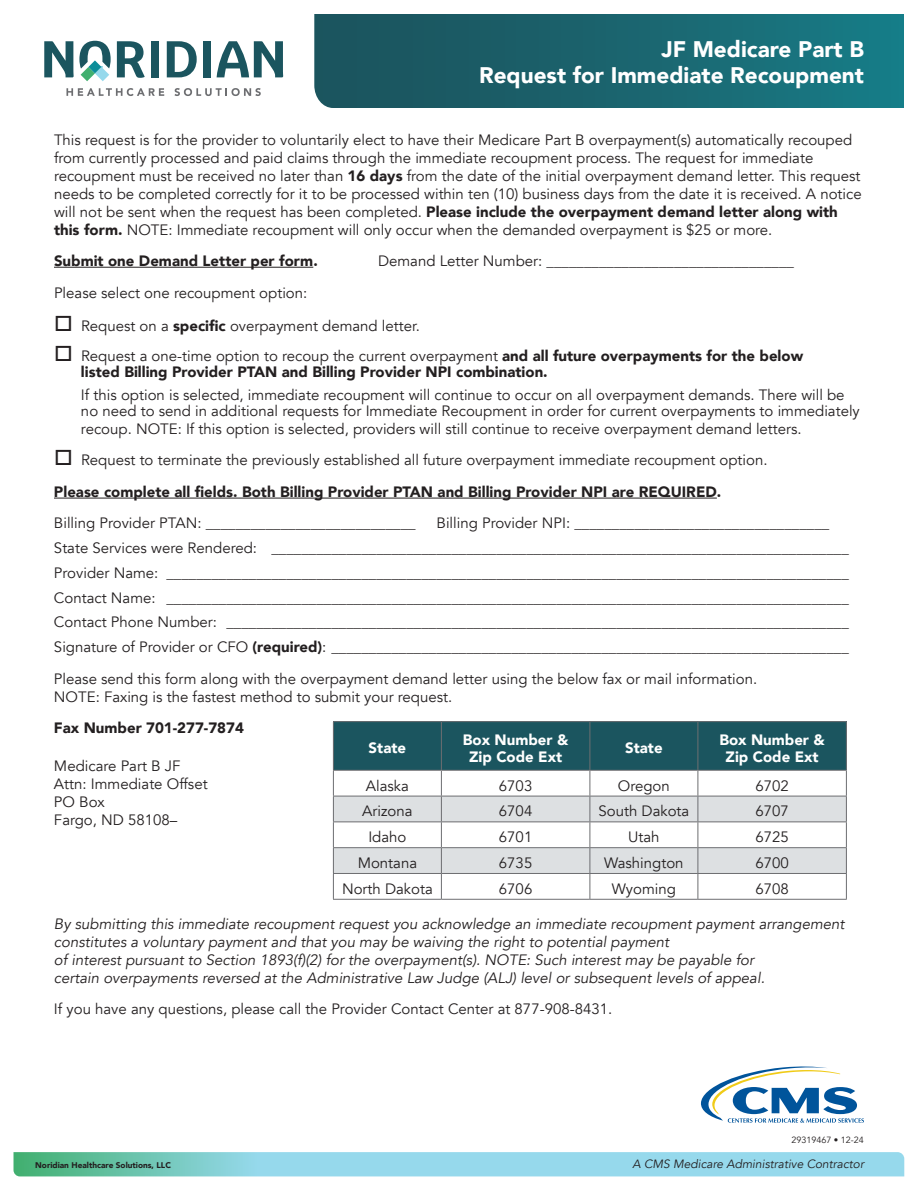
<style>
.page{position:relative;width:918px;height:1188px;background:#fff}
.page>*{position:absolute;margin:0;border:0;box-sizing:border-box;transform-origin:0 0}
.t1{font:900 22.5px/25.5px "Avenir";color:#fff;text-align:right}
.t2{font:15px/18px "Avenir";color:#231f20}
.t3{font:italic 15px/18px "Avenir";color:#231f20}
.t4{font:900 15px/16.2px "Avenir";color:#231f20}
.t5{font:900 15px/16.5px "Avenir";color:#fff;text-align:center}
.t6{font:italic 12px "Avenir";color:#231f20}
.t7{font:9px "Avenir";color:#231f20}
.t8{font:900 8.25px "Avenir";color:#231f20}
.s1{font-weight:900}
.s2{font-weight:400}
</style>
<div class="page">
<svg style="left:14px;top:1152px;width:890px;height:24px;background:#8ad3da"></svg>
<svg style="left:314px;top:14px;width:590px;height:94px;background:#1a656f"></svg>
<svg style="left:66px;top:88px;width:98px;height:8px"></svg>
<svg style="left:174px;top:88px;width:87px;height:8px"></svg>
<svg style="left:117px;top:41px;width:28px;height:37px"></svg>
<div style="left:151px;top:41px;width:8px;height:36px;background:#1b555f"></div>
<svg style="left:167px;top:41px;width:30px;height:36px"></svg>
<div style="left:203px;top:41px;width:8px;height:36px;background:#1b555f"></div>
<svg style="left:217px;top:41px;width:66px;height:36px"></svg>
<svg style="left:44px;top:41px;width:67px;height:40px"></svg>
<svg style="left:701px;top:1066px;width:163px;height:57px"></svg>
<hr style="left:54px;top:267px;width:259px;height:1px;background:#231f20">
<hr style="left:54px;top:498px;width:663px;height:1px;background:#231f20">
<div style="left:333px;top:722px;width:108px;height:48px;background:#1b555f"></div>
<div style="left:441px;top:722px;width:149px;height:48px;background:#1b555f"></div>
<div style="left:590px;top:722px;width:108px;height:48px;background:#1b555f"></div>
<div style="left:698px;top:722px;width:148px;height:48px;background:#1b555f"></div>
<div style="left:333px;top:796px;width:108px;height:26px;background:#dde0e2"></div>
<div style="left:441px;top:796px;width:149px;height:26px;background:#dde0e2"></div>
<div style="left:590px;top:796px;width:108px;height:26px;background:#dde0e2"></div>
<div style="left:698px;top:796px;width:148px;height:26px;background:#dde0e2"></div>
<div style="left:333px;top:848px;width:108px;height:25px;background:#dde0e2"></div>
<div style="left:441px;top:848px;width:149px;height:25px;background:#dde0e2"></div>
<div style="left:590px;top:848px;width:108px;height:25px;background:#dde0e2"></div>
<div style="left:698px;top:848px;width:148px;height:25px;background:#dde0e2"></div>
<hr style="left:333px;top:721px;width:108px;height:1px;background:#6d6e71">
<hr style="left:333px;top:722px;width:1px;height:48px;background:#6d6e71">
<hr style="left:441px;top:721px;width:149px;height:1px;background:#6d6e71">
<hr style="left:441px;top:722px;width:1px;height:48px;background:#6d6e71">
<hr style="left:590px;top:721px;width:108px;height:1px;background:#6d6e71">
<hr style="left:590px;top:722px;width:1px;height:48px;background:#6d6e71">
<hr style="left:698px;top:721px;width:149px;height:1px;background:#6d6e71">
<hr style="left:698px;top:722px;width:1px;height:48px;background:#6d6e71">
<hr style="left:846px;top:722px;width:1px;height:48px;background:#6d6e71">
<hr style="left:333px;top:770px;width:108px;height:1px;background:#6d6e71">
<hr style="left:441px;top:770px;width:149px;height:1px;background:#6d6e71">
<hr style="left:590px;top:770px;width:108px;height:1px;background:#6d6e71">
<hr style="left:698px;top:770px;width:149px;height:1px;background:#6d6e71">
<hr style="left:333px;top:796px;width:108px;height:1px;background:#6d6e71">
<hr style="left:441px;top:796px;width:149px;height:1px;background:#6d6e71">
<hr style="left:590px;top:796px;width:108px;height:1px;background:#6d6e71">
<hr style="left:698px;top:796px;width:149px;height:1px;background:#6d6e71">
<hr style="left:333px;top:822px;width:108px;height:1px;background:#6d6e71">
<hr style="left:441px;top:822px;width:149px;height:1px;background:#6d6e71">
<hr style="left:590px;top:822px;width:108px;height:1px;background:#6d6e71">
<hr style="left:698px;top:822px;width:149px;height:1px;background:#6d6e71">
<hr style="left:333px;top:847px;width:108px;height:1px;background:#6d6e71">
<hr style="left:441px;top:847px;width:149px;height:1px;background:#6d6e71">
<hr style="left:590px;top:847px;width:108px;height:1px;background:#6d6e71">
<hr style="left:698px;top:847px;width:149px;height:1px;background:#6d6e71">
<hr style="left:333px;top:873px;width:108px;height:1px;background:#6d6e71">
<svg style="left:333px;top:771px;width:1px;height:128px"></svg>
<hr style="left:441px;top:873px;width:149px;height:1px;background:#6d6e71">
<svg style="left:441px;top:771px;width:1px;height:128px"></svg>
<hr style="left:590px;top:873px;width:108px;height:1px;background:#6d6e71">
<svg style="left:590px;top:771px;width:1px;height:128px"></svg>
<hr style="left:698px;top:873px;width:149px;height:1px;background:#6d6e71">
<svg style="left:698px;top:771px;width:1px;height:128px"></svg>
<svg style="left:846px;top:771px;width:1px;height:128px"></svg>
<hr style="left:333px;top:899px;width:108px;height:1px;background:#6d6e71">
<hr style="left:441px;top:899px;width:149px;height:1px;background:#6d6e71">
<hr style="left:590px;top:899px;width:108px;height:1px;background:#6d6e71">
<hr style="left:698px;top:899px;width:149px;height:1px;background:#6d6e71">
<h1 class="t1" style="left:479px;top:36px;width:386px">JF Medicare Part B<br>Request for Immediate Recoupment</h1>
<p class="t2" style="left:54px;top:131px;width:809px">This request is for the provider to voluntarily elect to have their Medicare Part B overpayment(s) automatically recouped from currently processed and paid claims through the immediate recoupment process. The request for immediate recoupment must be received no later than <span class="s1">16 days</span> from the date of the initial overpayment demand letter. This request needs to be completed correctly for it to be processed within ten (10) business days from the date it is received. A notice will not be sent when the request has been completed. <span class="s1">Please include the overpayment demand letter along with this form.</span> NOTE: Immediate recoupment will only occur when the demanded overpayment is $25 or more.</p>
<p class="t4" style="left:54px;top:252px;width:265px">Submit one Demand Letter per form.</p>
<p class="t2" style="left:378px;top:252px;width:418px">Demand Letter Number: _________________________________</p>
<p class="t2" style="left:54px;top:284px;width:255px">Please select one recoupment option:</p>
<p class="t2" style="left:54px;top:317px;width:368px">□ Request on a <span class="s1">specific</span> overpayment demand letter.</p>
<p class="t4" style="left:81px;top:347px;width:724px;text-indent:-27px">□ <span class="s2">Request a one-time option to recoup the current overpayment</span> and all future overpayments for the below listed Billing Provider PTAN and Billing Provider NPI combination.</p>
<p class="t2" style="left:81px;top:387px;width:780px;line-height:16.2px">If this option is selected, immediate recoupment will continue to occur on all overpayment demands. There will be no need to send in additional requests for Immediate Recoupment in order for current overpayments to immediately</p>
<p class="t2" style="left:81px;top:420px;width:722px">recoup. NOTE: If this option is selected, providers will still continue to receive overpayment demand letters.</p>
<p class="t2" style="left:54px;top:452px;width:715px">□ Request to terminate the previously established all future overpayment immediate recoupment option.</p>
<p class="t4" style="left:54px;top:483px;width:669px">Please complete all fields. Both Billing Provider PTAN and Billing Provider NPI are REQUIRED.</p>
<p class="t2" style="left:54px;top:515px;width:363px">Billing Provider PTAN: ____________________________</p>
<p class="t2" style="left:437px;top:515px;width:394px">Billing Provider NPI: __________________________________</p>
<p class="t2" style="left:54px;top:539px;width:797px">State Services were Rendered: _____________________________________________________________________________</p>
<p class="t2" style="left:54px;top:564px;width:797px">Provider Name: ___________________________________________________________________________________________</p>
<p class="t2" style="left:54px;top:589px;width:797px">Contact Name: ___________________________________________________________________________________________</p>
<p class="t2" style="left:54px;top:614px;width:797px">Contact Phone Number: ___________________________________________________________________________________</p>
<p class="t2" style="left:54px;top:638px;width:796px">Signature of Provider or CFO <span class="s1">(required)</span>: _____________________________________________________________________</p>
<p class="t2" style="left:54px;top:670px;width:705px">Please send this form along with the overpayment demand letter using the below fax or mail information.<br>NOTE: Faxing is the fastest method to submit your request.</p>
<p class="t4" style="left:54px;top:719px;width:191px">Fax Number 701-277-7874</p>
<p class="t2" style="left:54px;top:758px;width:155px">Medicare Part B JF<br>Attn: Immediate Offset</p>
<p class="t2" style="left:54px;top:794px;width:52px">PO Box</p>
<p class="t2" style="left:54px;top:812px;width:125px">Fargo, ND 58108–</p>
<p class="t5" style="left:369px;top:740px;width:39px">State</p>
<p class="t5" style="left:463px;top:731px;width:107px">Box Number &amp;<br>Zip Code Ext</p>
<p class="t5" style="left:625px;top:740px;width:39px">State</p>
<p class="t5" style="left:719px;top:731px;width:107px">Box Number &amp;<br>Zip Code Ext</p>
<p class="t2" style="left:366px;top:777px;width:45px">Alaska</p>
<p class="t2" style="left:499px;top:777px;width:35px">6703</p>
<p class="t2" style="left:618px;top:777px;width:53px">Oregon</p>
<p class="t2" style="left:755px;top:777px;width:35px">6702</p>
<p class="t2" style="left:362px;top:803px;width:52px">Arizona</p>
<p class="t2" style="left:499px;top:803px;width:35px">6704</p>
<p class="t2" style="left:598px;top:803px;width:92px">South Dakota</p>
<p class="t2" style="left:755px;top:803px;width:35px">6707</p>
<p class="t2" style="left:368px;top:828px;width:40px">Idaho</p>
<p class="t2" style="left:499px;top:828px;width:35px">6701</p>
<p class="t2" style="left:628px;top:828px;width:33px">Utah</p>
<p class="t2" style="left:755px;top:828px;width:35px">6725</p>
<p class="t2" style="left:358px;top:854px;width:61px">Montana</p>
<p class="t2" style="left:499px;top:854px;width:35px">6735</p>
<p class="t2" style="left:604px;top:854px;width:81px">Washington</p>
<p class="t2" style="left:755px;top:854px;width:35px">6700</p>
<p class="t2" style="left:342px;top:880px;width:92px">North Dakota</p>
<p class="t2" style="left:499px;top:880px;width:35px">6706</p>
<p class="t2" style="left:612px;top:880px;width:66px">Wyoming</p>
<p class="t2" style="left:755px;top:880px;width:35px">6708</p>
<p class="t3" style="left:54px;top:915px;width:792px">By submitting this immediate recoupment request you acknowledge an immediate recoupment payment arrangement constitutes a voluntary payment and that you may be waiving the right to potential payment<br>of interest pursuant to Section 1893(f)(2) for the overpayment(s). NOTE: Such interest may be payable for<br>certain overpayments reversed at the Administrative Law Judge (ALJ) level or subsequent levels of appeal.</p>
<p class="t2" style="left:54px;top:1001px;width:560px">If you have any questions, please call the Provider Contact Center at 877-908-8431.</p>
<p class="t7" style="left:791px;top:1135px;width:74px">29319467 • 12-24</p>
<p class="t8" style="left:35px;top:1158px;width:137px">Noridian Healthcare Solutions, LLC</p>
<p class="t6" style="left:632px;top:1157px;width:233px">A CMS Medicare Administrative Contractor</p>
</div>
